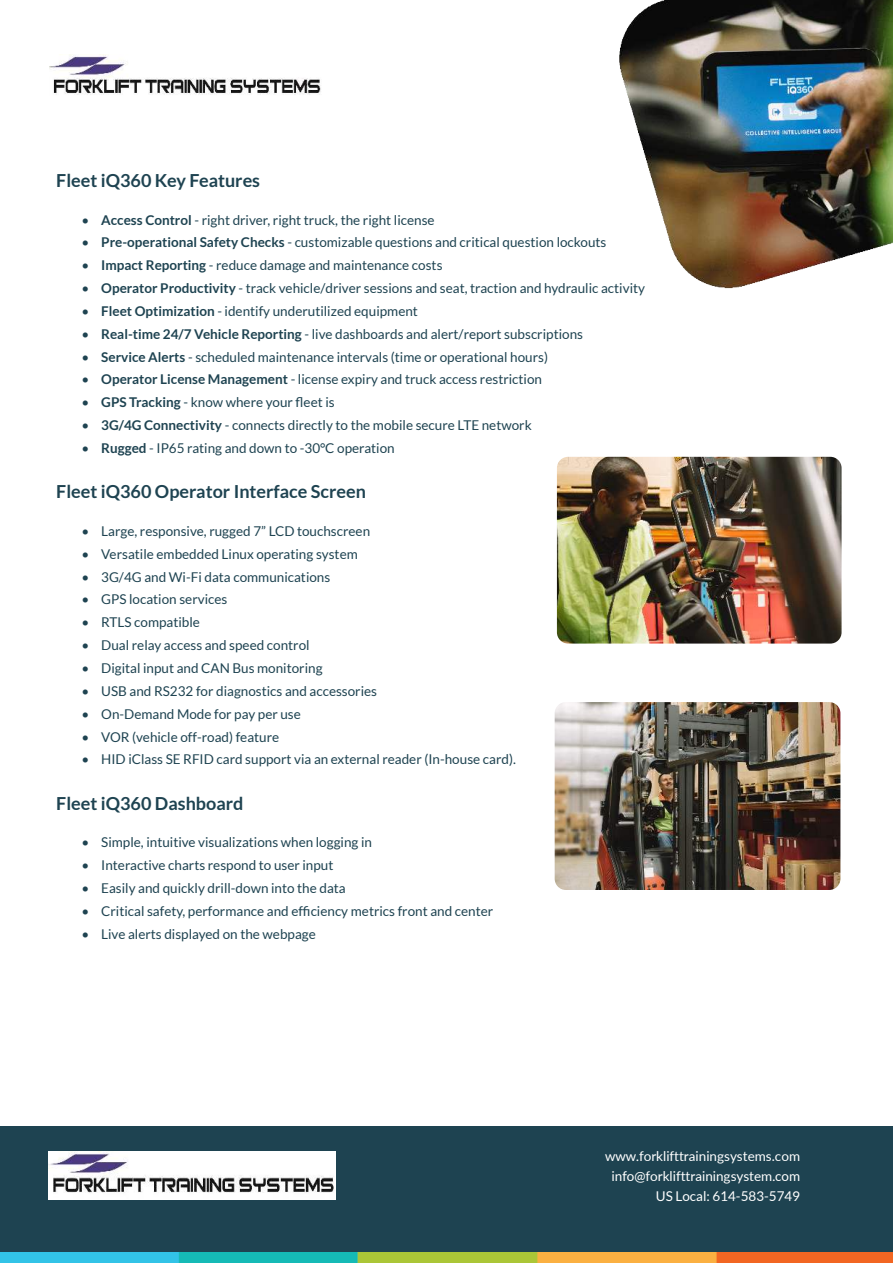
<style>
.page{position:relative;width:893px;height:1263px;background:#fff}
.page>*{position:absolute;margin:0;border:0;box-sizing:border-box;transform-origin:0 0}
.t1{font:700 18px "Lato";color:#1e4351}
.t2{font:13.5px "Lato";color:#1e4351}
.t3{font:13.5px/20.2px "Lato";color:#fff;text-align:right}
.s1{font-weight:700}
</style>
<div class="page">
<div style="left:0;top:1126px;width:893px;height:137px;background:#1e4351"></div>
<img style="left:0;top:1252px;width:893px;height:11px">
<img style="left:557px;top:457px;width:285px;height:186px;border-radius:11px">
<img style="left:619px;top:0;width:274px;height:288px">
<img style="left:555px;top:702px;width:285px;height:188px;border-radius:11px">
<img style="left:50px;top:54px;width:271px;height:41px">
<img style="left:49px;top:1151px;width:286px;height:49px">
<h1 class="t1" style="left:56px;top:174px;width:205px">Fleet iQ360 Key Features</h1>
<p class="t2" style="left:81px;top:214px;width:355px">• <span class="s1">Access Control</span> - right driver, right truck, the right license</p>
<p class="t2" style="left:81px;top:237px;width:527px">• <span class="s1">Pre-operational Safety Checks</span> - customizable questions and critical question lockouts</p>
<p class="t2" style="left:81px;top:260px;width:363px">• <span class="s1">Impact Reporting</span> - reduce damage and maintenance costs</p>
<p class="t2" style="left:81px;top:283px;width:565px">• <span class="s1">Operator Productivity</span> - track vehicle/driver sessions and seat, traction and hydraulic activity</p>
<p class="t2" style="left:81px;top:305px;width:338px">• <span class="s1">Fleet Optimization</span> - identify underutilized equipment</p>
<p class="t2" style="left:81px;top:328px;width:503px">• <span class="s1">Real-time 24/7 Vehicle Reporting</span> - live dashboards and alert/report subscriptions</p>
<p class="t2" style="left:81px;top:351px;width:468px">• <span class="s1">Service Alerts</span> - scheduled maintenance intervals (time or operational hours)</p>
<p class="t2" style="left:81px;top:374px;width:462px">• <span class="s1">Operator License Management</span> - license expiry and truck access restriction</p>
<p class="t2" style="left:81px;top:397px;width:255px">• <span class="s1">GPS Tracking</span> - know where your 昀氀eet is</p>
<p class="t2" style="left:81px;top:420px;width:452px">• <span class="s1">3G/4G Connectivity</span> - connects directly to the mobile secure LTE network</p>
<p class="t2" style="left:81px;top:442px;width:315px">• <span class="s1">Rugged</span> - IP65 rating and down to -30°C operation</p>
<h1 class="t1" style="left:56px;top:485px;width:311px">Fleet iQ360 Operator Interface Screen</h1>
<p class="t2" style="left:81px;top:525px;width:290px">• Large, responsive, rugged 7” LCD touchscreen</p>
<p class="t2" style="left:81px;top:548px;width:278px">• Versatile embedded Linux operating system</p>
<p class="t2" style="left:81px;top:571px;width:250px">• 3G/4G and Wi-Fi data communications</p>
<p class="t2" style="left:81px;top:594px;width:147px">• GPS location services</p>
<p class="t2" style="left:81px;top:617px;width:120px">• RTLS compatible</p>
<p class="t2" style="left:81px;top:640px;width:230px">• Dual relay access and speed control</p>
<p class="t2" style="left:81px;top:662px;width:243px">• Digital input and CAN Bus monitoring</p>
<p class="t2" style="left:81px;top:685px;width:297px">• USB and RS232 for diagnostics and accessories</p>
<p class="t2" style="left:81px;top:708px;width:221px">• On-Demand Mode for pay per use</p>
<p class="t2" style="left:81px;top:731px;width:199px">• VOR (vehicle off-road) feature</p>
<p class="t2" style="left:81px;top:754px;width:436px">• HID iClass SE RFID card support via an external reader (In-house card).</p>
<h1 class="t1" style="left:56px;top:796px;width:189px">Fleet iQ360 Dashboard</h1>
<p class="t2" style="left:81px;top:837px;width:292px">• Simple, intuitive visualizations when logging in</p>
<p class="t2" style="left:81px;top:860px;width:254px">• Interactive charts respond to user input</p>
<p class="t2" style="left:81px;top:882px;width:266px">• Easily and quickly drill-down into the data</p>
<p class="t2" style="left:81px;top:905px;width:413px">• Critical safety, performance and ef昀椀ciency metrics front and center</p>
<p class="t2" style="left:81px;top:928px;width:236px">• Live alerts displayed on the webpage</p>
<p class="t3" style="left:605px;top:1147px;width:197px">www.forklifttrainingsystems.com info@forklifttrainingsystem.com<br>US Local: 614-583-5749</p>
</div>
